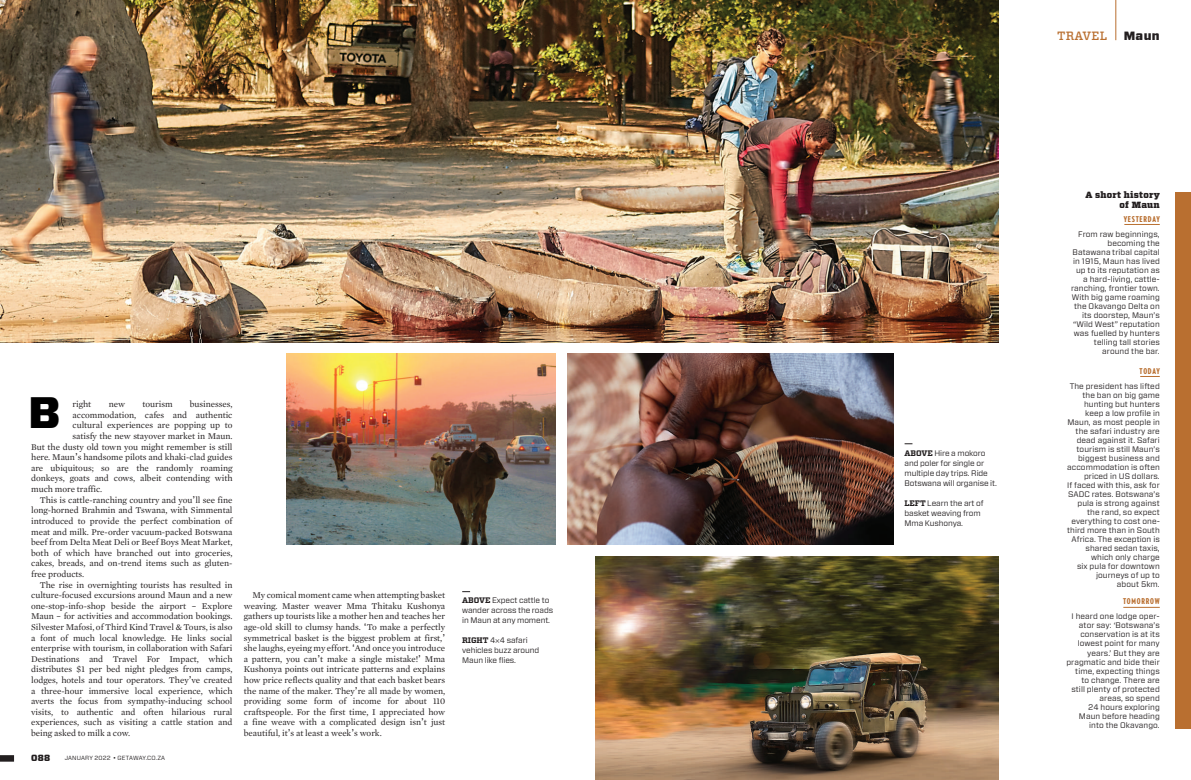
<style>
.page{position:relative;width:1191px;height:780px;background:#fff}
.page>*{position:absolute;margin:0;border:0;box-sizing:border-box;transform-origin:0 0}
.t1{font:900 44px "Forza";color:#000}
.t2{font:500 12px "Vitesse";letter-spacing:.02em;color:#b96f30}
.t3{font:900 12px "Forza";color:#231f20}
.t4{font:9px/10.6px "Mercury Text G1";letter-spacing:-.005em;color:#231f20;text-align:justify}
.t5{font:900 9px/10px "Vitesse";letter-spacing:.025em;color:#231f20;text-align:right}
.t6{font:8px/9px "Forza";letter-spacing:.01em;color:#231f20;text-align:right}
.t7{font:8px/10px "Forza";letter-spacing:-.01em;color:#231f20}
.t8{font:900 8px "Verlag Compressed";letter-spacing:.1em;color:#b96f30}
.t9{font:6px "Forza";letter-spacing:.025em;color:#231f20}
.s1{font-family:"Lucida Grande"}
.s2{font-family:"Vitesse";font-weight:700}
.s3{font-family:"Adobe Hebrew"}
</style>
<div class="page">
<img style="left:286px;top:353px;width:270px;height:191px">
<img style="left:567px;top:353px;width:326px;height:191px">
<div style="left:0;top:755px;width:14px;height:6px;background:#231f20"></div>
<hr style="left:1115px;top:0;width:1px;height:40px;background:#b96f30">
<div style="left:1175px;top:193px;width:16px;height:535px;background:#b96f30"></div>
<img style="left:0;top:0;width:998px;height:343px">
<hr style="left:1124px;top:224px;width:35px;height:1px;background:#b96f30">
<svg style="left:1140px;top:376px;width:19px;height:1px"></svg>
<hr style="left:1123px;top:607px;width:36px;height:1px;background:#b96f30">
<img style="left:595px;top:556px;width:403px;height:224px">
<h2 class="t2" style="left:1057px;top:31px;width:51px">TRAVEL</h2>
<h2 class="t3" style="left:1123px;top:31px;width:38px">Maun</h2>
<h1 class="t1" style="left:28px;top:393px;width:34px">B</h1>
<p class="t4" style="left:73px;top:399px;width:20px">right</p>
<p class="t4" style="left:109px;top:399px;width:18px">new</p>
<p class="t4" style="left:142px;top:399px;width:32px">tourism</p>
<p class="t4" style="left:190px;top:399px;width:44px">businesses,</p>
<p class="t4" style="left:73px;top:410px;width:161px">accommodation, cafes and authentic</p>
<p class="t4" style="left:73px;top:421px;width:161px">cultural experiences are popping up to</p>
<p class="t4" style="left:73px;top:431px;width:161px">satisfy the new stayover market in Maun.</p>
<p class="t4" style="left:31px;top:442px;width:203px">But the dusty old town you might remember is still</p>
<p class="t4" style="left:31px;top:452px;width:203px">here. Maun<span class="s1">ʼ</span>s handsome pilots and khaki-clad guides</p>
<p class="t4" style="left:31px;top:463px;width:203px">are ubiquitous; so are the randomly roaming</p>
<p class="t4" style="left:31px;top:474px;width:203px">donkeys, goats and cows, albeit contending with</p>
<p class="t4" style="left:31px;top:484px;width:73px">much more traffic.</p>
<p class="t4" style="left:40px;top:495px;width:194px">This is cattle-ranching country and you<span class="s1">ʼ</span>ll see fine</p>
<p class="t4" style="left:31px;top:505px;width:203px">long-horned Brahmin and Tswana, with Simmental</p>
<p class="t4" style="left:31px;top:516px;width:203px">introduced to provide the perfect combination of</p>
<p class="t4" style="left:31px;top:527px;width:203px">meat and milk. Pre-order vacuum-packed Botswana</p>
<p class="t4" style="left:31px;top:537px;width:203px">beef from Delta Meat Deli or Beef Boys Meat Market,</p>
<p class="t4" style="left:31px;top:548px;width:203px">both of which have branched out into groceries,</p>
<p class="t4" style="left:31px;top:558px;width:203px">cakes, breads, and on-trend items such as gluten-</p>
<p class="t4" style="left:31px;top:569px;width:55px">free products.</p>
<p class="t4" style="left:40px;top:580px;width:194px">The rise in overnighting tourists has resulted in</p>
<p class="t4" style="left:31px;top:590px;width:203px">culture-focused excursions around Maun and a new</p>
<p class="t4" style="left:31px;top:601px;width:203px">one-stop-info-shop beside the airport <span class="s1">–</span> Explore</p>
<p class="t4" style="left:31px;top:611px;width:203px">Maun <span class="s1">–</span> for activities and accommodation bookings.</p>
<p class="t4" style="left:31px;top:622px;width:203px">Silvester Mafosi, of Third Kind Travel &amp; Tours, is also</p>
<p class="t4" style="left:31px;top:633px;width:203px">a font of much local knowledge. He links social</p>
<p class="t4" style="left:31px;top:643px;width:203px">enterprise with tourism, in collaboration with Safari</p>
<p class="t4" style="left:31px;top:654px;width:203px">Destinations and Travel For Impact, which</p>
<p class="t4" style="left:31px;top:664px;width:203px">distributes $1 per bed night pledges from camps,</p>
<p class="t4" style="left:31px;top:675px;width:203px">lodges, hotels and tour operators. They<span class="s1">ʼ</span>ve created</p>
<p class="t4" style="left:31px;top:686px;width:203px">a three-hour immersive local experience, which</p>
<p class="t4" style="left:31px;top:696px;width:203px">averts the focus from sympathy-inducing school</p>
<p class="t4" style="left:31px;top:707px;width:203px">visits, to authentic and often hilarious rural</p>
<p class="t4" style="left:31px;top:717px;width:203px">experiences, such as visiting a cattle station and</p>
<p class="t4" style="left:31px;top:728px;width:100px">being asked to milk a cow.</p>
<p class="t5" style="left:31px;top:753px;width:21px">088</p>
<p class="t9" style="left:65px;top:755px;width:102px">JANUARY 2022 • GETAWAY.CO.ZA</p>
<p class="t4" style="left:244px;top:590px;width:203px;text-indent:9px">My comical moment came when attempting basket weaving. Master weaver Mma Thitaku Kushonya gathers up tourists like a mother hen and teaches her age-old skill to clumsy hands. <span class="s1">ʻ</span>To make a perfectly symmetrical basket is the biggest problem at first,<span class="s1">ʼ </span>she laughs, eyeing my effort. <span class="s1">ʻ</span>And once you introduce a pattern, you can<span class="s1">ʼ</span>t make a single mistake!<span class="s1">ʼ</span> Mma Kushonya points out intricate patterns and explains how price reflects quality and that each basket bears the name of the maker. They<span class="s1">ʼ</span>re all made by women, providing some form of income for about 110 craftspeople. For the first time, I appreciated how a fine weave with a complicated design isn<span class="s1">ʼ</span>t just beautiful, it<span class="s1">ʼ</span>s at least a week<span class="s1">ʼ</span>s work.</p>
<p class="t5" style="left:1085px;top:191px;width:76px">A short history of Maun</p>
<p class="t6" style="left:1071px;top:230px;width:90px">From raw beginnings, becoming the<br>Batawana tribal capital in 1915, Maun has lived up to its reputation as a hard-living, cattle&shy;ranching, frontier town.<br>With big game roaming the Okavango Delta on its doorstep, Maun’s “Wild West” reputation was fuelled by hunters telling tall stories around the bar.</p>
<p class="t8" style="left:1123px;top:215px;width:38px">YESTERDAY</p>
<p class="t7" style="left:904px;top:448px;width:94px"><span class="s2">ABOVE</span> Hire a mokoro and poler for single or multiple day trips. Ride<br>Botswana will organise it.</p>
<p class="t7" style="left:904px;top:498px;width:80px"><span class="s2">LEFT</span> Learn the art of basket weaving from<br>Mma Kushonya.</p>
<p class="t8" style="left:1139px;top:367px;width:22px">TODAY</p>
<p class="t6" style="left:1067px;top:381px;width:94px">The president has lifted the ban on big game hunting but hunters keep a low profile in<br>Maun, as most people in the safari industry are dead against it. Safari tourism is still Maun’s biggest business and accommodation is often priced in US dollars.<br>If faced with this, ask for<br>SADC rates. Botswana’s pula is strong against the rand, so expect everything to cost one&shy;third more than in South<br>Africa. The exception is shared sedan taxis, which only charge<br>six pula for downtown journeys of up to<br>about 5km.</p>
<p class="t7" style="left:462px;top:596px;width:89px"><span class="s2">ABOVE</span> Expect cattle to</p>
<p class="t8" style="left:1123px;top:598px;width:38px">TOMORROW</p>
<p class="t7" style="left:462px;top:606px;width:92px">wander across the roads in Maun at any moment.</p>
<p class="t7" style="left:462px;top:636px;width:79px"><span class="s2">RIGHT</span> 4<span class="s3">×</span>4 safari vehicles buzz around<br>Maun like flies.</p>
<p class="t6" style="left:1066px;top:612px;width:95px">I heard one lodge oper&shy;ator say: ‘Botswana’s conservation is at its lowest point for many years.’ But they are pragmatic and bide their time, expecting things to change. There are still plenty of protected areas, so spend<br>24 hours exploring<br>Maun before heading into the Okavango.</p>
</div>
